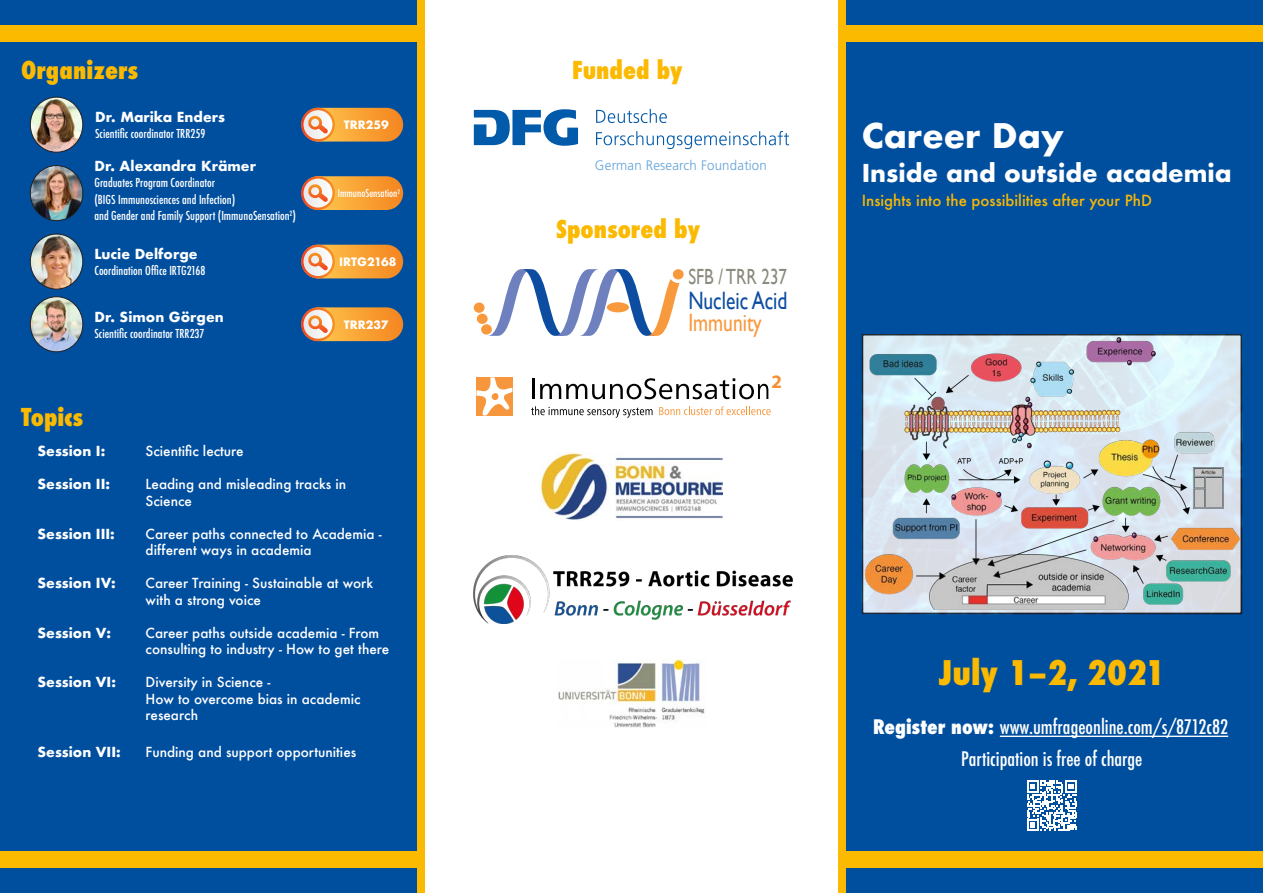
<style>
.page{position:relative;width:1263px;height:893px;background:#fff}
.page>*{position:absolute;margin:0;border:0;box-sizing:border-box;transform-origin:0 0}
.t1{font:800 condensed 33px "Futura";color:#fbb900}
.Aufzählungspunkte{font:700 33px "Futura";color:#fff}
.t2{font:25.05px "Gill Sans";color:#0d4da1;scale:.78 1}
.t3{font:25.05px "Gill Sans";color:#f8993d;scale:.78 1}
.t4{font:800 condensed 24px "Futura";color:#fbb900}
.Aufzählungspunkte-2{font:700 24px "Futura";color:#fff}
.t5{font:21.9px "Gill Sans";color:#8c8a7c;scale:.78 1}
.t6{font:500 condensed 19.5px "Futura";color:#fff}
.t7{font:700 19.05px "Myriad Pro";color:#f69132}
.t8{font:500 15px "Futura";color:#fbb900}
.t9{font:300 13.65px "Frutiger";color:#61a1d7}
.t10{font:500 13.5px/16.5px "Futura";color:#fff}
.t11{font:700 13.5px "Futura";color:#fff}
.t12{font:500 condensed 12px "Futura";color:#fff}
.t13{font:700 11.25px "Futura";color:#fff}
.t14{font:500 condensed 10.5px "Futura";color:#fff}
.s1{font-weight:800}
</style>
<div class="page">
<div style="left:0;top:0;width:421px;height:893px;background:#004f9f"></div>
<div style="left:842px;top:0;width:421px;height:893px;background:#004f9f"></div>
<img style="left:862px;top:334px;width:380px;height:280px">
<img style="left:866px;top:338px;width:373px;height:271px">
<div style="left:845px;top:25px;width:418px;height:16px;background:#fbb900"></div>
<div style="left:838px;top:0;width:8px;height:893px;background:#fbb900"></div>
<div style="left:845px;top:851px;width:418px;height:17px;background:#fbb900"></div>
<div style="left:0;top:25px;width:421px;height:16px;background:#fbb900"></div>
<div style="left:0;top:851px;width:421px;height:17px;background:#fbb900"></div>
<div style="left:417px;top:0;width:8px;height:893px;background:#fbb900"></div>
<svg style="left:531px;top:406px;width:121px;height:12px"></svg>
<svg style="left:659px;top:406px;width:112px;height:9px"></svg>
<hr style="left:532px;top:379px;width:3px;height:20px;background:#000">
<svg style="left:540px;top:378px;width:228px;height:21px"></svg>
<svg style="left:476px;top:377px;width:36px;height:38px"></svg>
<img style="left:474px;top:556px;width:319px;height:68px">
<img style="left:540px;top:452px;width:182px;height:68px">
<div style="left:481px;top:324px;width:11px;height:11px;background:#f8993d;border-radius:50%"></div>
<div style="left:477px;top:314px;width:11px;height:10px;background:#f8993d;border-radius:50%"></div>
<div style="left:474px;top:302px;width:10px;height:11px;background:#f8993d;border-radius:50%"></div>
<div style="left:673px;top:269px;width:11px;height:10px;background:#f8993d;border-radius:50%"></div>
<svg style="left:488px;top:269px;width:191px;height:67px"></svg>
<img style="left:558px;top:659px;width:147px;height:68px">
<svg style="left:474px;top:109px;width:104px;height:37px"></svg>
<svg style="left:596px;top:109px;width:71px;height:14px"></svg>
<svg style="left:596px;top:131px;width:193px;height:18px"></svg>
<img style="left:30px;top:97px;width:53px;height:55px">
<div style="left:30px;top:97px;width:53px;height:55px;border:1px solid #231f20;border-radius:50%"></div>
<svg style="left:301px;top:108px;width:102px;height:34px;background:#f49e35"></svg>
<svg style="left:301px;top:108px;width:34px;height:33px"></svg>
<svg style="left:303px;top:110px;width:29px;height:29px"></svg>
<svg style="left:308px;top:116px;width:20px;height:18px"></svg>
<hr style="left:1000px;top:736px;width:228px;height:1px;background:#fff">
<img style="left:30px;top:234px;width:53px;height:55px">
<div style="left:30px;top:234px;width:53px;height:55px;border:1px solid #231f20;border-radius:50%"></div>
<svg style="left:301px;top:245px;width:102px;height:33px;background:#f8a033"></svg>
<svg style="left:301px;top:245px;width:34px;height:33px"></svg>
<svg style="left:303px;top:247px;width:29px;height:29px"></svg>
<svg style="left:308px;top:253px;width:20px;height:18px"></svg>
<img style="left:30px;top:166px;width:53px;height:55px">
<div style="left:30px;top:165px;width:53px;height:56px;border:1px solid #231f20;border-radius:50%"></div>
<svg style="left:301px;top:176px;width:102px;height:34px;background:#f69f34"></svg>
<svg style="left:301px;top:176px;width:34px;height:34px"></svg>
<svg style="left:303px;top:179px;width:29px;height:29px"></svg>
<svg style="left:308px;top:184px;width:20px;height:18px"></svg>
<img style="left:30px;top:297px;width:53px;height:55px">
<div style="left:30px;top:297px;width:53px;height:55px;border:1px solid #231f20;border-radius:50%"></div>
<svg style="left:301px;top:307px;width:102px;height:34px;background:#f59f34"></svg>
<svg style="left:301px;top:307px;width:34px;height:34px"></svg>
<svg style="left:303px;top:310px;width:29px;height:29px"></svg>
<svg style="left:308px;top:315px;width:20px;height:18px"></svg>
<svg style="left:1027px;top:780px;width:50px;height:51px"></svg>
<p class="t4" style="left:21px;top:54px;width:119px">Organizers</p>
<p class="t4" style="left:572px;top:54px;width:112px">Funded by</p>
<p class="t11" style="left:95px;top:107px;width:131px">Dr. Marika Enders</p>
<p class="t12" style="left:95px;top:126px;width:112px">Scientific coordinator TRR259</p>
<p class="t11" style="left:94px;top:156px;width:163px">Dr. Alexandra Krämer</p>
<p class="t12" style="left:94px;top:175px;width:122px">Graduates Program Coordinator</p>
<p class="t12" style="left:94px;top:192px;width:142px">(BIGS Immunosciences and Infection)</p>
<p class="t12" style="left:94px;top:208px;width:203px">and Gender and Family Support (ImmunoSensation<sup>2</sup>)</p>
<p class="t11" style="left:94px;top:244px;width:105px">Lucie Delforge</p>
<p class="t12" style="left:94px;top:263px;width:113px">Coordination Office IRTG2168</p>
<p class="t11" style="left:94px;top:307px;width:131px">Dr. Simon Görgen</p>
<p class="t12" style="left:94px;top:326px;width:111px">Scientific coordinator TRR237</p>
<p class="t13" style="left:344px;top:117px;width:46px">TRR259</p>
<p class="t14" style="left:338px;top:186px;width:64px">ImmunoSensation<sup>2</sup></p>
<p class="t13" style="left:339px;top:254px;width:59px">IRTG2168</p>
<p class="t13" style="left:344px;top:316px;width:46px">TRR237</p>
<p class="t4" style="left:21px;top:401px;width:64px">Topics</p>
<p class="t11" style="left:38px;top:441px;width:69px">Session I:</p>
<p class="t10" style="left:146px;top:443px;width:100px">Scientific lecture</p>
<p class="t11" style="left:38px;top:474px;width:74px">Session II:</p>
<p class="t10" style="left:146px;top:476px;width:202px">Leading and misleading tracks in<br>Science</p>
<p class="t11" style="left:38px;top:524px;width:79px">Session III:</p>
<p class="t10" style="left:146px;top:525px;width:238px">Career paths connected to Academia -</p>
<p class="t10" style="left:146px;top:542px;width:167px">different ways in academia</p>
<p class="t11" style="left:38px;top:573px;width:80px">Session IV:</p>
<p class="t10" style="left:146px;top:575px;width:229px">Career Training - Sustainable at work with a strong voice</p>
<p class="t11" style="left:38px;top:623px;width:75px">Session V:</p>
<p class="t10" style="left:146px;top:624px;width:235px">Career paths outside academia - From</p>
<p class="t10" style="left:146px;top:641px;width:245px">consulting to industry - How to get there</p>
<p class="t11" style="left:38px;top:672px;width:80px">Session VI:</p>
<p class="t10" style="left:146px;top:674px;width:126px">Diversity in Science -</p>
<p class="t10" style="left:146px;top:690px;width:216px">How to overcome bias in academic research</p>
<p class="t11" style="left:38px;top:742px;width:85px">Session VII:</p>
<p class="t10" style="left:146px;top:744px;width:212px">Funding and support opportunities</p>
<p class="t9" style="left:595px;top:158px;width:174px">German Research Foundation</p>
<p class="t4" style="left:556px;top:212px;width:146px">Sponsored by</p>
<h3 class="t5" style="left:688px;top:264px;width:128px">SFB / TRR 237</h3>
<h2 class="t2" style="left:688px;top:286px;width:129px">Nucleic Acid</h2>
<h2 class="t3" style="left:688px;top:308px;width:96px">Immunity</h2>
<p class="t7" style="left:771px;top:369px;width:12px">2</p>
<p class="Aufzählungspunkte" style="left:862px;top:111px;width:204px">Career Day</p>
<p class="Aufzählungspunkte-2" style="left:862px;top:156px;width:371px">Inside and outside academia</p>
<p class="t8" style="left:862px;top:190px;width:292px">Insights into the possibilities after your PhD</p>
<p class="t1" style="left:939px;top:650px;width:227px">July 1–2, 2021</p>
<p class="t6" style="left:873px;top:714px;width:357px"><span class="s1">Register now:</span> www.umfrageonline.com/s/8712c82</p>
<p class="t6" style="left:961px;top:747px;width:183px">Participation is free of charge</p>
</div>
